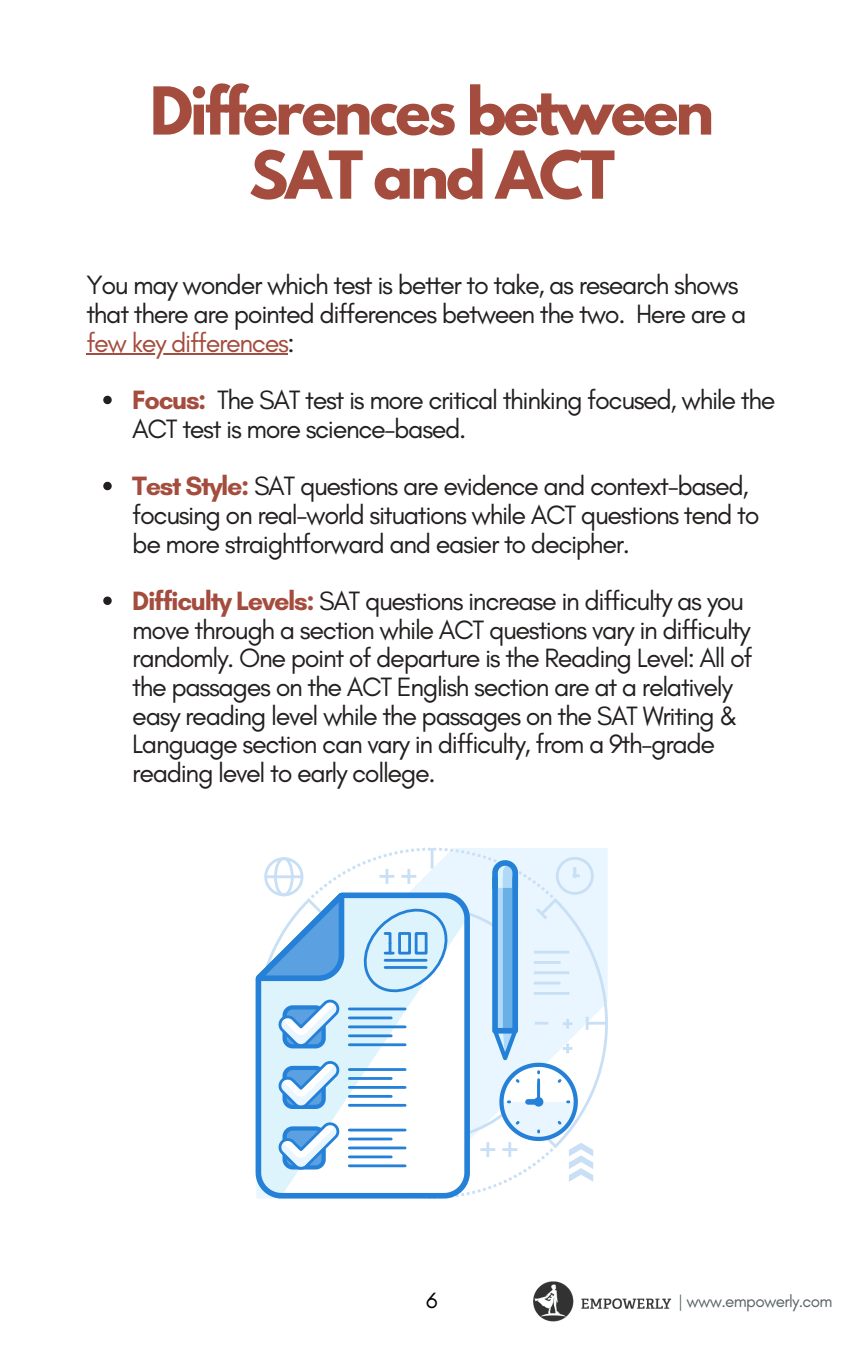
<style>
.page{position:relative;width:864px;height:1350px;background:#fff}
.page>*{position:absolute;margin:0;border:0;box-sizing:border-box;transform-origin:0 0}
.t1{font:700 58.5px/64.1px "League Spartan";letter-spacing:-.05em;color:#a44c3d;text-align:center}
.t2{font:27px/28.8px "Glacial Indifference";letter-spacing:-.05em;color:#231f1f}
.t3{font:22.5px "Glacial Indifference";color:#000}
.t4{font:17.1px "Glacial Indifference";letter-spacing:-.04em;color:#313d40}
.s1{color:#a44c3d}
.s2{font-weight:700;color:#a44c3d}
</style>
<div class="page">
<img style="left:533px;top:1281px;width:139px;height:41px">
<svg style="left:255px;top:848px;width:353px;height:351px"></svg>
<hr style="left:379px;top:875px;width:15px;height:3px;background:#c8dff5">
<hr style="left:407px;top:869px;width:3px;height:15px;background:#c8dff5">
<hr style="left:401px;top:875px;width:15px;height:3px;background:#c8dff5">
<hr style="left:486px;top:1142px;width:3px;height:15px;background:#c8dff5">
<hr style="left:480px;top:1148px;width:15px;height:3px;background:#c8dff5">
<hr style="left:508px;top:1142px;width:3px;height:15px;background:#c8dff5">
<hr style="left:502px;top:1148px;width:15px;height:3px;background:#c8dff5">
<svg style="left:103px;top:396px;width:9px;height:8px"></svg>
<svg style="left:103px;top:482px;width:9px;height:8px"></svg>
<svg style="left:103px;top:597px;width:9px;height:8px"></svg>
<hr style="left:86px;top:354px;width:202px;height:1px;background:#a44c3d">
<h1 class="t1" style="left:150px;top:86px;width:566px">Differences between<br>SAT and ACT</h1>
<p class="t2" style="left:86px;top:271px;width:662px">You may wonder which test is better to take, as research shows that there are pointed differences between the two. Here are a <span class="s1">few key differences</span>:</p>
<p class="t2" style="left:132px;top:385px;width:645px"><span class="s2">Focus:</span> The SAT test is more critical thinking focused, while the<br>ACT test is more science-based.</p>
<p class="t2" style="left:132px;top:471px;width:629px"><span class="s2">Test Style:</span> SAT questions are evidence and context-based, focusing on real-world situations while ACT questions tend to be more straightforward and easier to decipher.</p>
<p class="t2" style="left:132px;top:586px;width:622px"><span class="s2">Difficulty Levels:</span> SAT questions increase in difficulty as you move through a section while ACT questions vary in difficulty randomly. One point of departure is the Reading Level: All of the passages on the ACT English section are at a relatively easy reading level while the passages on the SAT Writing &amp; Language section can vary in difficulty, from a 9th-grade reading level to early college.</p>
<p class="t3" style="left:426px;top:1287px;width:13px">6</p>
<p class="t4" style="left:678px;top:1291px;width:156px">| www.empowerly.com</p>
</div>
